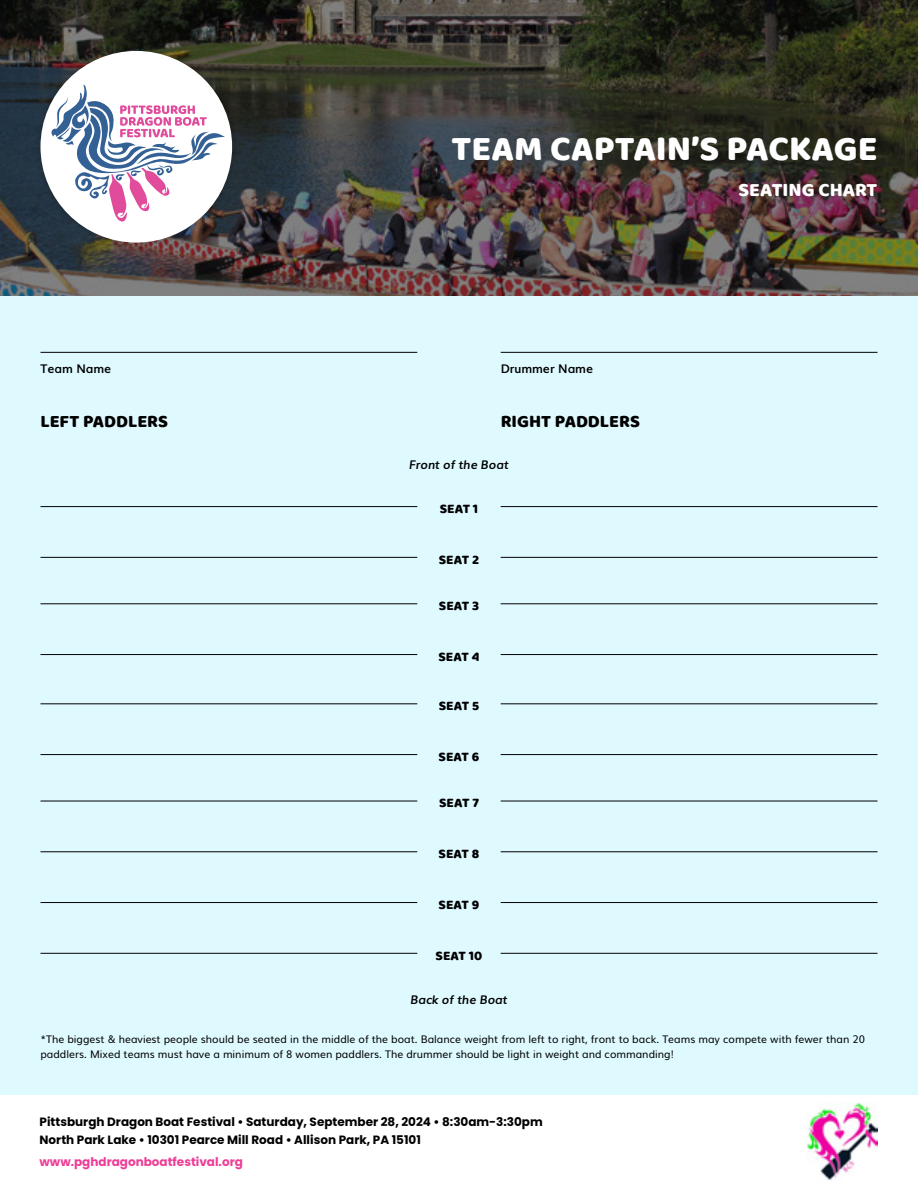
<style>
.page{position:relative;width:918px;height:1188px;background:#dffaff}
.page>*{position:absolute;margin:0;border:0;box-sizing:border-box;transform-origin:0 0}
.t1{font:36px "Baloo Bhai";color:#fff}
.t2{font:19.5px "Baloo Bhai";color:#fff}
.t3{font:18px "Baloo Bhai";color:#000}
.t4{font:13.5px "Baloo Bhai";color:#000}
.t5{font:700 12px/18px "Poppins";color:#000}
.t6{font:700 12px "Poppins";color:#ee3d96}
.t7{font:italic 700 12px "Muli";color:#000}
.t8{font:700 12px "Muli";color:#000}
.t9{font:10.5px/15px "Muli";color:#000}
</style>
<div class="page">
<img style="left:0;top:0;width:918px;height:296px">
<div style="left:0;top:1096px;width:918px;height:92px;background:#fff"></div>
<img style="left:807px;top:1103px;width:71px;height:77px">
<div style="left:35px;top:45px;width:202px;height:202px;background:#000;opacity:.25"></div>
<div style="left:40px;top:51px;width:192px;height:192px;background:#fff;border-radius:50%"></div>
<svg style="left:51px;top:85px;width:174px;height:137px"></svg>
<hr style="left:40px;top:506px;width:377px;height:1px;background:#000">
<hr style="left:501px;top:506px;width:376px;height:1px;background:#000">
<hr style="left:40px;top:801px;width:377px;height:1px;background:#000">
<hr style="left:501px;top:801px;width:376px;height:1px;background:#000">
<hr style="left:40px;top:352px;width:377px;height:1px;background:#000">
<hr style="left:501px;top:352px;width:376px;height:1px;background:#000">
<hr style="left:40px;top:557px;width:377px;height:1px;background:#000">
<hr style="left:501px;top:557px;width:376px;height:1px;background:#000">
<hr style="left:40px;top:604px;width:377px;height:1px;background:#000">
<hr style="left:501px;top:604px;width:376px;height:1px;background:#000">
<hr style="left:40px;top:654px;width:377px;height:1px;background:#000">
<hr style="left:501px;top:654px;width:376px;height:1px;background:#000">
<hr style="left:40px;top:704px;width:377px;height:1px;background:#000">
<hr style="left:501px;top:704px;width:376px;height:1px;background:#000">
<hr style="left:40px;top:754px;width:377px;height:1px;background:#000">
<hr style="left:501px;top:754px;width:376px;height:1px;background:#000">
<hr style="left:40px;top:852px;width:377px;height:1px;background:#000">
<hr style="left:501px;top:852px;width:376px;height:1px;background:#000">
<hr style="left:40px;top:902px;width:377px;height:1px;background:#000">
<hr style="left:501px;top:902px;width:376px;height:1px;background:#000">
<hr style="left:40px;top:953px;width:377px;height:1px;background:#000">
<hr style="left:501px;top:953px;width:376px;height:1px;background:#000">
<h1 class="t1" style="left:451px;top:126px;width:428px">TEAM CAPTAIN’S PACKAGE</h1>
<h2 class="t2" style="left:739px;top:178px;width:140px">SEATING CHART</h2>
<p class="t8" style="left:41px;top:359px;width:72px">Team Name</p>
<p class="t8" style="left:501px;top:359px;width:94px">Drummer Name</p>
<h3 class="t3" style="left:40px;top:410px;width:129px">LEFT PADDLERS</h3>
<h3 class="t3" style="left:501px;top:410px;width:141px">RIGHT PADDLERS</h3>
<p class="t7" style="left:409px;top:455px;width:101px">Front of the Boat</p>
<p class="t4" style="left:440px;top:500px;width:40px">SEAT 1</p>
<p class="t4" style="left:439px;top:551px;width:42px">SEAT 2</p>
<p class="t4" style="left:439px;top:598px;width:42px">SEAT 3</p>
<p class="t4" style="left:439px;top:648px;width:42px">SEAT 4</p>
<p class="t4" style="left:439px;top:698px;width:42px">SEAT 5</p>
<p class="t4" style="left:439px;top:748px;width:42px">SEAT 6</p>
<p class="t4" style="left:439px;top:795px;width:41px">SEAT 7</p>
<p class="t4" style="left:439px;top:846px;width:42px">SEAT 8</p>
<p class="t4" style="left:439px;top:896px;width:42px">SEAT 9</p>
<p class="t4" style="left:436px;top:947px;width:48px">SEAT 10</p>
<p class="t7" style="left:410px;top:990px;width:99px">Back of the Boat</p>
<p class="t9" style="left:40px;top:1031px;width:826px">*The biggest &amp; heaviest people should be seated in the middle of the boat. Balance weight from left to right, front to back. Teams may compete with fewer than 20 paddlers. Mixed teams must have a minimum of 8 women paddlers. The drummer should be light in weight and commanding!</p>
<p class="t5" style="left:40px;top:1113px;width:505px">Pittsburgh Dragon Boat Festival • Saturday, September 28, 2024 • 8:30am-3:30pm<br>North Park Lake • 10301 Pearce Mill Road • Allison Park, PA 15101</p>
<p class="t6" style="left:40px;top:1155px;width:205px">www.pghdragonboatfestival.org</p>
</div>
